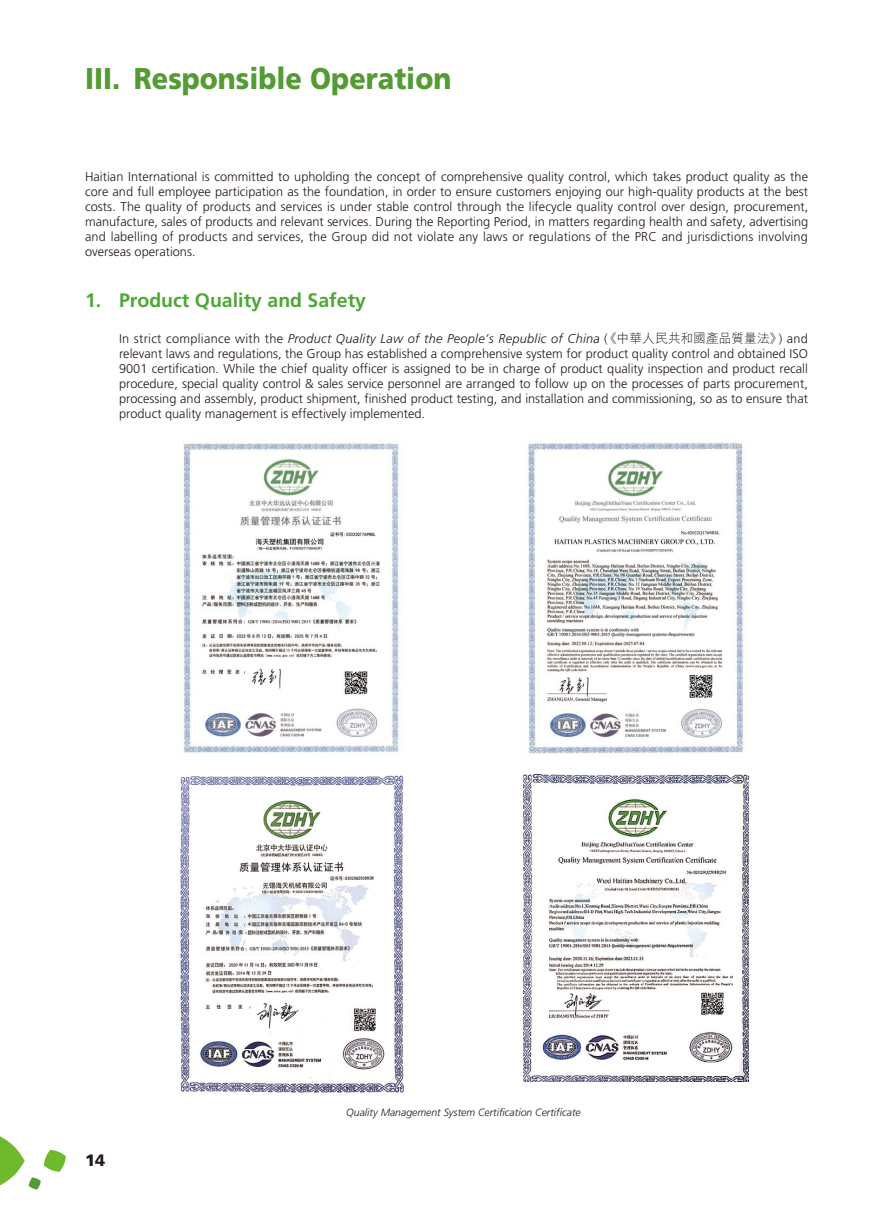
<style>
.page{position:relative;width:893px;height:1212px;background:#fff}
.page>*{position:absolute;margin:0;border:0;box-sizing:border-box;transform-origin:0 0}
.t1{font:900 30px "Frutiger LT Std";color:#559b35;scale:.9 1}
.t2{font:700 19.5px "Frutiger LT Std";color:#4ea735}
.t3{font:900 16.5px "Frutiger LT Std";color:#231916}
.t4{font:300 12.75px/15px "Frutiger LT Std";color:#231916;text-align:justify}
.t5{font:italic 300 10.5px "Frutiger LT Std";color:#231916}
.s1{font-style:italic}
.s2{font-family:"M Hei HK"}
</style>
<div class="page">
<svg style="left:0;top:1136px;width:66px;height:53px"></svg>
<img style="left:183px;top:443px;width:219px;height:310px">
<img style="left:528px;top:442px;width:218px;height:314px">
<img style="left:180px;top:775px;width:224px;height:317px">
<img style="left:523px;top:774px;width:225px;height:307px">
<h1 class="t1" style="left:85px;top:60px;width:409px">III. Responsible Operation</h1>
<p class="t4" style="left:85px;top:169px;width:725px">Haitian International is committed to upholding the concept of comprehensive quality control, which takes product quality as the core and full employee participation as the foundation, in order to ensure customers enjoying our high-quality products at the best costs. The quality of products and services is under stable control through the lifecycle quality control over design, procurement, manufacture, sales of products and relevant services. During the Reporting Period, in matters regarding health and safety, advertising and labelling of products and services, the Group did not violate any laws or regulations of the PRC and jurisdictions involving overseas operations.</p>
<h2 class="t2" style="left:85px;top:289px;width:283px">1. Product Quality and Safety</h2>
<p class="t4" style="left:119px;top:331px;width:690px">In strict compliance with the <span class="s1">Product Quality Law of the People’s Republic of China</span> (<span class="s2">《中華人民共和國產品質量法》</span>) and relevant laws and regulations, the Group has established a comprehensive system for product quality control and obtained ISO 9001 certification. While the chief quality officer is assigned to be in charge of product quality inspection and product recall procedure, special quality control &amp; sales service personnel are arranged to follow up on the processes of parts procurement, processing and assembly, product shipment, finished product testing, and installation and commissioning, so as to ensure that product quality management is effectively implemented.</p>
<p class="t3" style="left:85px;top:1150px;width:22px">14</p>
<p class="t5" style="left:346px;top:1106px;width:236px">Quality Management System Certification Certificate</p>
</div>
